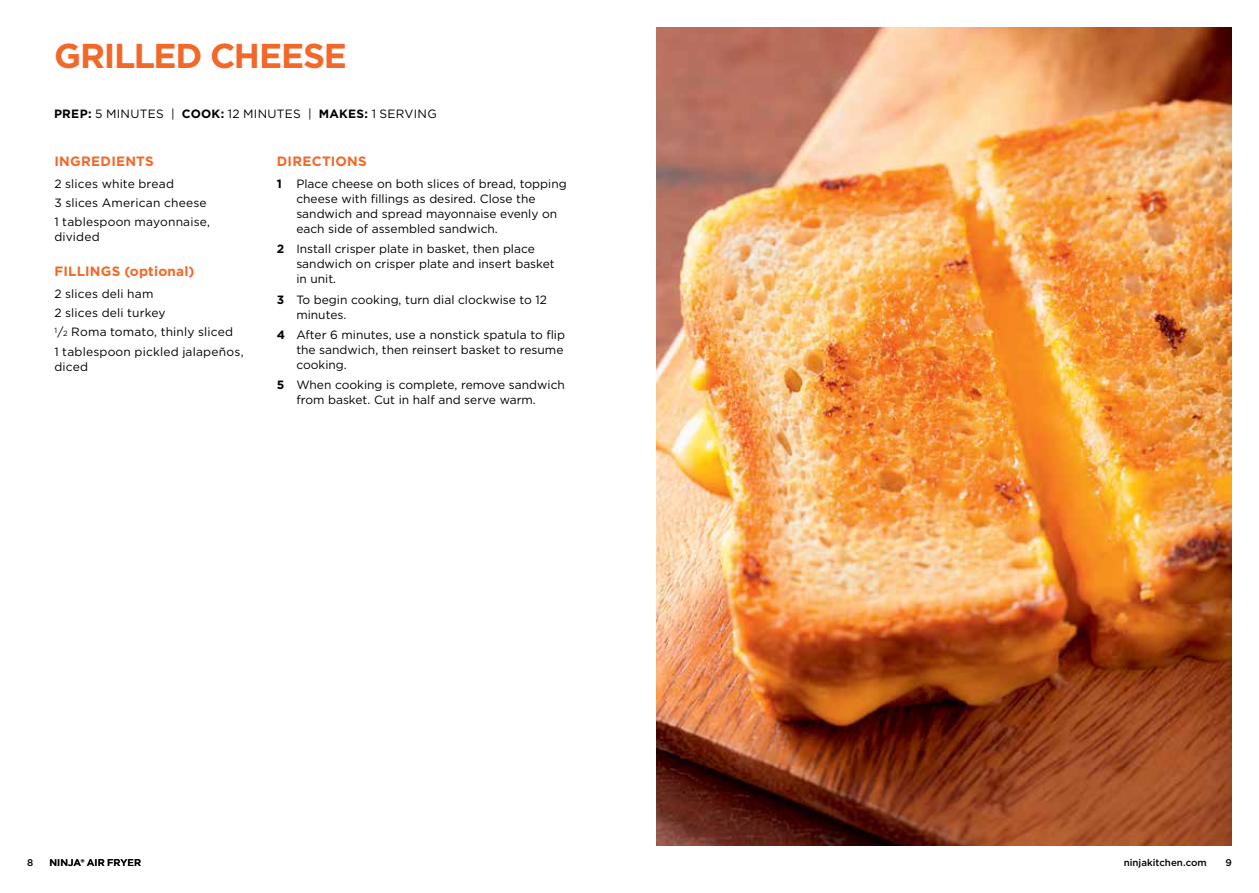
<style>
.page{position:relative;width:1259px;height:893px;background:#fff}
.page>*{position:absolute;margin:0;border:0;box-sizing:border-box;transform-origin:0 0}
.t1{font:700 34.5px "Gotham";letter-spacing:-.035em;color:#f26829}
.t2{font:700 13.5px "Gotham";letter-spacing:.02em;color:#f26829}
.t3{font:12px/15px "Gotham";color:#000}
.t4{font:12px "Gotham";letter-spacing:.025em;color:#000}
.t5{font:500 9.75px "Gotham";color:#000}
.s1{font-weight:700}
.s2{font-size:7.5px}
</style>
<div class="page">
<img style="left:656px;top:27px;width:576px;height:818px">
<h1 class="t1" style="left:54px;top:33px;width:294px">GRILLED CHEESE</h1>
<p class="t4" style="left:54px;top:106px;width:384px"><span class="s1">PREP:</span> 5 MINUTES | <span class="s1">COOK:</span> 12 MINUTES | <span class="s1">MAKES:</span> 1 SERVING</p>
<p class="t2" style="left:54px;top:152px;width:101px">INGREDIENTS</p>
<p class="t3" style="left:54px;top:174px;width:157px;line-height:19.4px">2 slices white bread<br>3 slices American cheese<br>1 tablespoon mayonnaise,</p>
<p class="t3" style="left:54px;top:229px;width:47px">divided</p>
<p class="t2" style="left:54px;top:262px;width:142px">FILLINGS (optional)</p>
<p class="t3" style="left:54px;top:283px;width:191px;line-height:19.4px">2 slices deli ham<br>2 slices deli turkey<br><sup>1</sup>/<span class="s2">2</span> Roma tomato, thinly sliced<br>1 tablespoon pickled jalapeños,</p>
<p class="t3" style="left:54px;top:358px;width:35px">diced</p>
<p class="t2" style="left:277px;top:152px;width:91px">DIRECTIONS</p>
<p class="t3" style="left:296px;top:176px;width:272px;text-indent:-20px"><span class="s1">1</span> Place cheese on both slices of bread, topping cheese with fillings as desired. Close the sandwich and spread mayonnaise evenly on each side of assembled sandwich.</p>
<p class="t3" style="left:296px;top:241px;width:260px;text-indent:-20px"><span class="s1">2</span> Install crisper plate in basket, then place sandwich on crisper plate and insert basket in unit.</p>
<p class="t3" style="left:296px;top:292px;width:252px;text-indent:-20px"><span class="s1">3</span> To begin cooking, turn dial clockwise to 12 minutes.</p>
<p class="t3" style="left:296px;top:327px;width:270px;text-indent:-20px"><span class="s1">4</span> After 6 minutes, use a nonstick spatula to flip the sandwich, then reinsert basket to resume cooking.</p>
<p class="t3" style="left:296px;top:377px;width:270px;text-indent:-20px"><span class="s1">5</span> When cooking is complete, remove sandwich from basket. Cut in half and serve warm.</p>
<p class="t5" style="left:27px;top:856px;width:8px">8</p>
<p class="t5" style="left:50px;top:856px;width:93px">NINJA® AIR FRYER</p>
<p class="t5" style="left:1123px;top:856px;width:85px">ninjakitchen.com</p>
<p class="t5" style="left:1225px;top:856px;width:8px">9</p>
</div>
